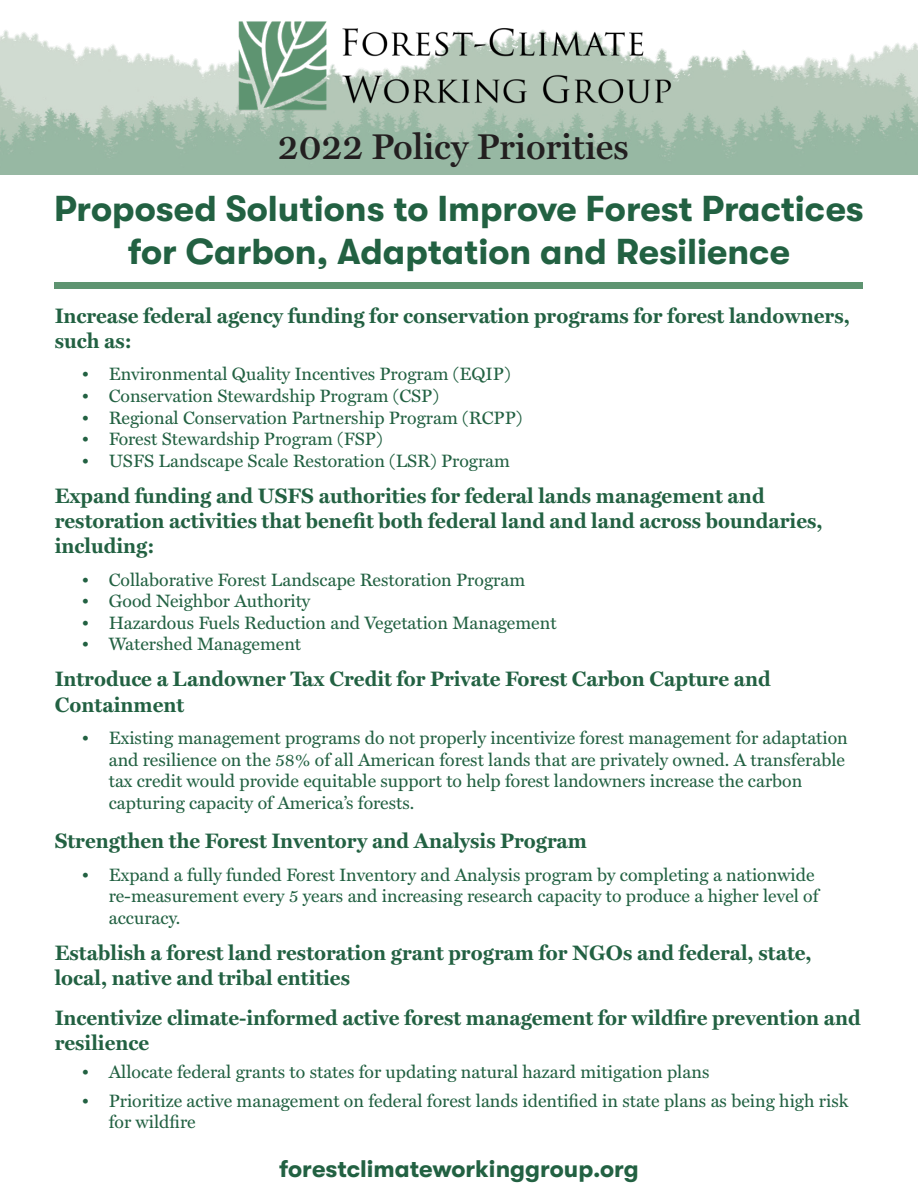
<style>
.page{position:relative;width:918px;height:1188px;background:#fff}
.page>*{position:absolute;margin:0;border:0;box-sizing:border-box;transform-origin:0 0}
.t1{font:700 36px/43.2px "GT Walsheim";color:#226142;text-align:center}
.t2{font:600 36px "Miller Text";color:#231f20}
.t3{font:700 24px "GT Walsheim";color:#226142}
.t4{font:700 21px/25.2px "Miller Text";color:#226142}
.t5{font:18px/21.6px "Miller Text";color:#226142}
</style>
<div class="page">
<div style="left:54px;top:282px;width:808px;height:6px;background:#5e9471"></div>
<img style="left:0;top:30px;width:917px;height:144px">
<img style="left:215px;top:21px;width:486px;height:104px">
<p class="t2" style="left:278px;top:118px;width:352px">2022 Policy Priorities</p>
<p class="t1" style="left:54px;top:187px;width:811px">Proposed Solutions to Improve Forest Practices for Carbon, Adaptation and Resilience</p>
<p class="t4" style="left:55px;top:302px;width:797px">Increase federal agency funding for conservation programs for forest landowners, such as:</p>
<p class="t5" style="left:82px;top:362px;width:430px">• Environmental Quality Incentives Program (EQIP)</p>
<p class="t5" style="left:82px;top:384px;width:359px">• Conservation Stewardship Program (CSP)</p>
<p class="t5" style="left:82px;top:405px;width:442px">• Regional Conservation Partnership Program (RCPP)</p>
<p class="t5" style="left:82px;top:427px;width:302px">• Forest Stewardship Program (FSP)</p>
<p class="t5" style="left:82px;top:449px;width:430px">• USFS Landscape Scale Restoration (LSR) Program</p>
<p class="t4" style="left:55px;top:482px;width:769px">Expand funding and USFS authorities for federal lands management and restoration activities that benefit both federal land and land across boundaries, including:</p>
<p class="t5" style="left:82px;top:567px;width:445px">• Collaborative Forest Landscape Restoration Program</p>
<p class="t5" style="left:82px;top:589px;width:230px">• Good Neighbor Authority</p>
<p class="t5" style="left:82px;top:611px;width:476px">• Hazardous Fuels Reduction and Vegetation Management</p>
<p class="t5" style="left:82px;top:632px;width:221px">• Watershed Management</p>
<p class="t4" style="left:55px;top:666px;width:718px">Introduce a Landowner Tax Credit for Private Forest Carbon Capture and<br>Containment</p>
<p class="t5" style="left:109px;top:726px;width:741px;text-indent:-27px">• Existing management programs do not properly incentivize forest management for adaptation and resilience on the 58% of all American forest lands that are privately owned. A transferable tax credit would provide equitable support to help forest landowners increase the carbon capturing capacity of America’s forests.</p>
<p class="t4" style="left:55px;top:828px;width:534px">Strengthen the Forest Inventory and Analysis Program</p>
<p class="t5" style="left:109px;top:863px;width:711px;text-indent:-27px">• Expand a fully funded Forest Inventory and Analysis program by completing a nationwide re-measurement every 5 years and increasing research capacity to produce a higher level of accuracy.</p>
<p class="t4" style="left:55px;top:939px;width:758px">Establish a forest land restoration grant program for NGOs and federal, state, local, native and tribal entities</p>
<p class="t4" style="left:55px;top:1004px;width:808px">Incentivize climate-informed active forest management for wildfire prevention and resilience</p>
<p class="t5" style="left:82px;top:1060px;width:629px">• Allocate federal grants to states for updating natural hazard mitigation plans</p>
<p class="t5" style="left:109px;top:1088px;width:741px;text-indent:-27px">• Prioritize active management on federal forest lands identified in state plans as being high risk for wildfire</p>
<p class="t3" style="left:279px;top:1155px;width:361px">forestclimateworkinggroup.org</p>
</div>
